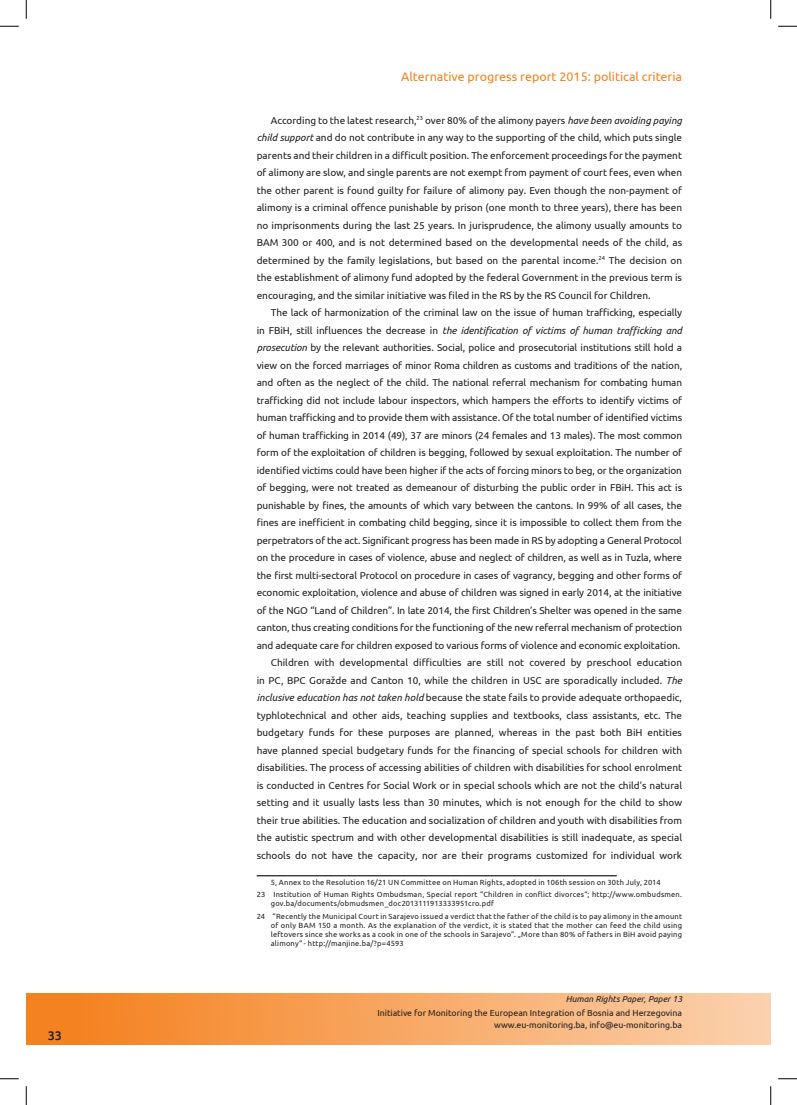
<style>
.page{position:relative;width:797px;height:1105px;background:#fff}
.page>*{position:absolute;margin:0;border:0;box-sizing:border-box;transform-origin:0 0}
.t1{font:12.5px "Ubuntu";color:#f58220}
.t2{font:500 12.5px "Ubuntu";color:#231f20}
.Medium_Grid_2_-_Acce{font:10px/17.5px "Ubuntu";color:#231f20;text-align:justify}
.t3{font:8.75px/12.5px "Ubuntu";color:#231f20;text-align:right}
.t4{font:italic 8.75px "Ubuntu";color:#231f20}
.fus-nota{font:7.5px/9px "Ubuntu";letter-spacing:.025em;color:#231f20}
.s1{font-style:italic}
</style>
<div class="page">
<div style="left:26px;top:993px;width:744px;height:52px;background:linear-gradient(to right,#f47d17,#fbd1ae)"></div>
<hr style="left:257px;top:875px;width:360px;height:1px;background:#231f20">
<svg style="left:0;top:25px;width:19px;height:2px"></svg>
<svg style="left:778px;top:25px;width:19px;height:2px"></svg>
<svg style="left:0;top:1078px;width:19px;height:1px"></svg>
<svg style="left:778px;top:1078px;width:19px;height:1px"></svg>
<svg style="left:25px;top:0;width:2px;height:19px"></svg>
<svg style="left:25px;top:1086px;width:2px;height:19px"></svg>
<svg style="left:770px;top:0;width:1px;height:19px"></svg>
<svg style="left:770px;top:1086px;width:1px;height:19px"></svg>
<p class="t2" style="left:48px;top:1028px;width:16px">33</p>
<p class="t1" style="left:401px;top:69px;width:282px">Alternative progress report 2015: political criteria</p>
<p class="Medium_Grid_2_-_Acce" style="left:257px;top:111px;width:427px;text-indent:14px">According to the latest research,<sup>23</sup> over 80% of the alimony payers <span class="s1">have been avoiding paying child support</span> and do not contribute in any way to the supporting of the child, which puts single parents and their children in a difficult position. The enforcement proceedings for the payment of alimony are slow, and single parents are not exempt from payment of court fees, even when the other parent is found guilty for failure of alimony pay. Even though the non-payment of alimony is a criminal offence punishable by prison (one month to three years), there has been no imprisonments during the last 25 years. In jurisprudence, the alimony usually amounts to BAM 300 or 400, and is not determined based on the developmental needs of the child, as determined by the family legislations, but based on the parental income.<sup>24</sup> The decision on the establishment of alimony fund adopted by the federal Government in the previous term is encouraging, and the similar initiative was filed in the RS by the RS Council for Children.</p>
<p class="Medium_Grid_2_-_Acce" style="left:257px;top:304px;width:427px;text-indent:14px">The lack of harmonization of the criminal law on the issue of human trafficking, especially in FBiH, still influences the decrease in <span class="s1">the identification of victims of human trafficking and prosecution</span> by the relevant authorities. Social, police and prosecutorial institutions still hold a view on the forced marriages of minor Roma children as customs and traditions of the nation, and often as the neglect of the child. The national referral mechanism for combating human trafficking did not include labour inspectors, which hampers the efforts to identify victims of human trafficking and to provide them with assistance. Of the total number of identified victims of human trafficking in 2014 (49), 37 are minors (24 females and 13 males). The most common form of the exploitation of children is begging, followed by sexual exploitation. The number of identified victims could have been higher if the acts of forcing minors to beg, or the organization of begging, were not treated as demeanour of disturbing the public order in FBiH. This act is punishable by fines, the amounts of which vary between the cantons. In 99% of all cases, the fines are inefficient in combating child begging, since it is impossible to collect them from the perpetrators of the act. Significant progress has been made in RS by adopting a General Protocol on the procedure in cases of violence, abuse and neglect of children, as well as in Tuzla, where the first multi-sectoral Protocol on procedure in cases of vagrancy, begging and other forms of economic exploitation, violence and abuse of children was signed in early 2014, at the initiative of the NGO “Land of Children”. In late 2014, the first Children’s Shelter was opened in the same canton, thus creating conditions for the functioning of the new referral mechanism of protection and adequate care for children exposed to various forms of violence and economic exploitation.</p>
<p class="Medium_Grid_2_-_Acce" style="left:257px;top:654px;width:427px;text-indent:14px">Children with developmental difficulties are still not covered by preschool education in PC, BPC Goražde and Canton 10, while the children in USC are sporadically included. <span class="s1">The inclusive education has not taken hold</span> because the state fails to provide adequate orthopaedic, typhlotechnical and other aids, teaching supplies and textbooks, class assistants, etc. The budgetary funds for these purposes are planned, whereas in the past both BiH entities have planned special budgetary funds for the financing of special schools for children with disabilities. The process of accessing abilities of children with disabilities for school enrolment is conducted in Centres for Social Work or in special schools which are not the child’s natural setting and it usually lasts less than 30 minutes, which is not enough for the child to show their true abilities. The education and socialization of children and youth with disabilities from the autistic spectrum and with other developmental disabilities is still inadequate, as special schools do not have the capacity, nor are their programs customized for individual work</p>
<p class="fus-nota" style="left:271px;top:877px;width:391px">5, Annex to the Resolution 16/21 UN Committee on Human Rights, adopted in 106th session on 30th July, 2014</p>
<p class="fus-nota" style="left:271px;top:890px;width:412px;text-indent:-14px">23 Institution of Human Rights Ombudsman, Special report “Children in conflict divorces“; http://www.ombudsmen. gov.ba/documents/obmudsmen_doc2013111913333951cro.pdf</p>
<p class="fus-nota" style="left:271px;top:911px;width:413px;text-align:justify;text-indent:-14px">24 “Recently the Municipal Court in Sarajevo issued a verdict that the father of the child is to pay alimony in the amount of only BAM 150 a month. As the explanation of the verdict, it is stated that the mother can feed the child using leftovers since she works as a cook in one of the schools in Sarajevo”. „More than 80% of fathers in BiH avoid paying alimony“ - http://manjine.ba/?p=4593</p>
<p class="t4" style="left:565px;top:994px;width:118px">Human Rights Paper, Paper 13</p>
<p class="t3" style="left:377px;top:1006px;width:306px">Initiative for Monitoring the European Integration of Bosnia and Herzegovina www.eu-monitoring.ba, info@eu-monitoring.ba</p>
</div>
